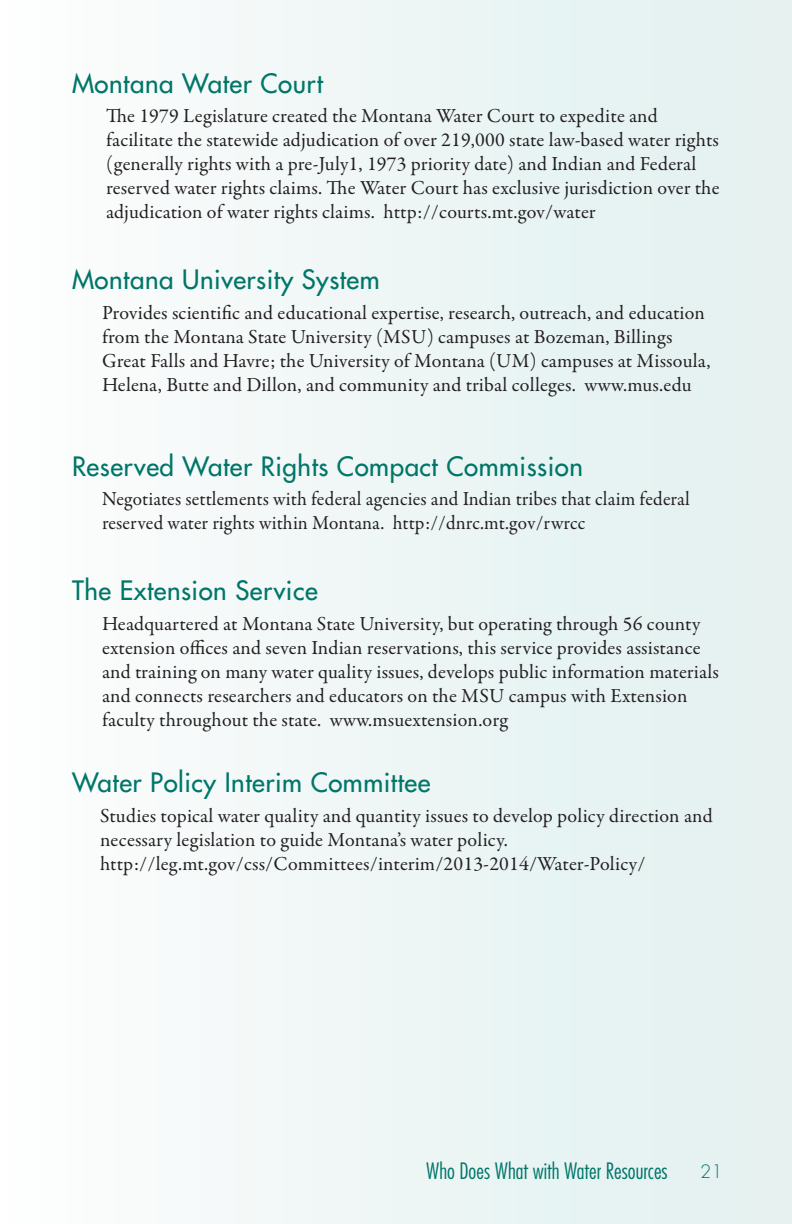
<style>
.page{position:relative;width:792px;height:1224px;background:#fff}
.page>*{position:absolute;margin:0;border:0;box-sizing:border-box;transform-origin:0 0}
.Subheadings{font:26px "Futura";letter-spacing:.02em;color:#007669}
.t1{font:300 condensed 22px "Futura";color:#007669}
.main_body{font:20px/24px "Garamond Premr Pro";letter-spacing:.005em;color:#231f20}
.main_body-2{font:20px/24px "Garamond Premr Pro";letter-spacing:.005em;color:#231f20;scale:.96 1}
.t2{font:300 18px "Futura";color:#007669}
</style>
<div class="page">
<div style="left:3px;top:0;width:789px;height:1224px;background:linear-gradient(to right,#fcfdfd,#e1f0ef)"></div>
<p class="Subheadings" style="left:72px;top:66px;width:252px">Montana Water Court</p>
<p class="main_body" style="left:106px;top:105px;width:615px">The 1979 Legislature created the Montana Water Court to expedite and facilitate the statewide adjudication of over 219,000 state law-based water rights (generally rights with a pre-July1, 1973 priority date) and Indian and Federal reserved water rights claims. The Water Court has exclusive jurisdiction over the adjudication of water rights claims. http://courts.mt.gov/water</p>
<p class="Subheadings" style="left:72px;top:263px;width:309px">Montana University System</p>
<p class="main_body" style="left:102px;top:301px;width:610px">Provides scientific and educational expertise, research, outreach, and education from the Montana State University (MSU) campuses at Bozeman, Billings Great Falls and Havre; the University of Montana (UM) campuses at Missoula, Helena, Butte and Dillon, and community and tribal colleges. www.mus.edu</p>
<p class="Subheadings" style="left:72px;top:449px;width:513px">Reserved Water Rights Compact Commission</p>
<p class="main_body-2" style="left:102px;top:488px;width:614px">Negotiates settlements with federal agencies and Indian tribes that claim federal reserved water rights within Montana. http://dnrc.mt.gov/rwrcc</p>
<p class="Subheadings" style="left:72px;top:574px;width:247px">The Extension Service</p>
<p class="main_body" style="left:102px;top:612px;width:618px">Headquartered at Montana State University, but operating through 56 county extension offices and seven Indian reservations, this service provides assistance and training on many water quality issues, develops public information materials and connects researchers and educators on the MSU campus with Extension faculty throughout the state. www.msuextension.org</p>
<p class="Subheadings" style="left:72px;top:765px;width:360px">Water Policy Interim Committee</p>
<p class="main_body" style="left:100px;top:804px;width:614px">Studies topical water quality and quantity issues to develop policy direction and necessary legislation to guide Montana’s water policy. http://leg.mt.gov/css/Committees/interim/2013-2014/Water-Policy/</p>
<p class="t1" style="left:426px;top:1158px;width:243px">Who Does What with Water Resources</p>
<p class="t2" style="left:700px;top:1160px;width:24px">21</p>
</div>
